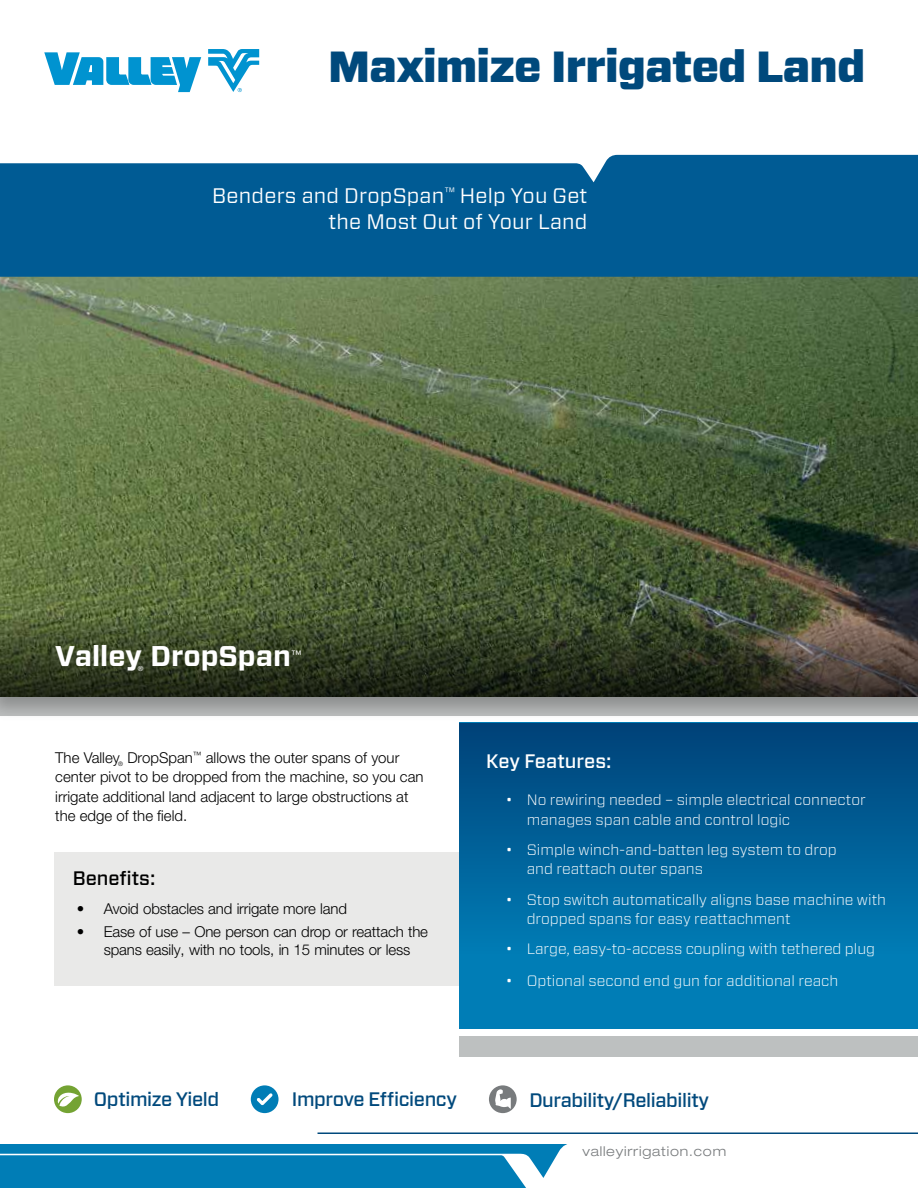
<style>
.page{position:relative;width:918px;height:1188px;background:#fff}
.page>*{position:absolute;margin:0;border:0;box-sizing:border-box;transform-origin:0 0}
.t1{font:900 43.5px "Forza";letter-spacing:-.02em;color:#00497c}
.t2{font:700 28.5px "Forza";color:#fff}
.t3{font:21px/25.2px "Forza";letter-spacing:.01em;color:#fff;text-align:right}
.t4{font:500 19.5px "Forza";letter-spacing:-.02em;color:#00497c}
.t5{font:500 19.5px "Forza";color:#fff}
.t6{font:500 19.5px "Forza";color:#000}
.t7{font:300 15px/19.5px "Forza";color:#fff}
.t8{font:300 15px/19.5px "Helvetica Neue LT Pro";color:#000}
.t9{font:300 expanded 13.5px "Helvetica Neue LT Pro";letter-spacing:.06em;color:#787b7d}
.t10{font:10.5px "Helvetica Neue LT Pro";color:#fff}
.t11{font:7.05px "Helvetica Neue LT Pro";color:#fff}
.t12{font:300 6.15px "Helvetica Neue LT Pro";color:#000}
</style>
<div class="page">
<svg style="left:0;top:1144px;width:567px;height:44px;background:#1688bc"></svg>
<div style="left:0;top:255px;width:918px;height:467px;background:#000;opacity:.26"></div>
<img style="left:0;top:277px;width:918px;height:333px">
<svg style="left:0;top:610px;width:918px;height:87px;background:#373e28"></svg>
<svg style="left:208px;top:49px;width:51px;height:43px"></svg>
<svg style="left:44px;top:52px;width:157px;height:40px"></svg>
<div style="left:0;top:155px;width:918px;height:122px;background:#005b94"></div>
<hr style="left:318px;top:1132px;width:600px;height:2px;background:#00497c">
<div style="left:54px;top:1085px;width:28px;height:28px;background:#74a333;border-radius:50%"></div>
<svg style="left:57px;top:1090px;width:22px;height:19px"></svg>
<div style="left:489px;top:1085px;width:28px;height:28px;background:#787b7d;border-radius:50%"></div>
<svg style="left:495px;top:1089px;width:16px;height:20px"></svg>
<div style="left:251px;top:1085px;width:28px;height:28px;background:#007db6;border-radius:50%"></div>
<svg style="left:257px;top:1093px;width:16px;height:12px"></svg>
<div style="left:54px;top:852px;width:407px;height:133px;background:#e9e9e8"></div>
<div style="left:459px;top:723px;width:459px;height:306px;background:#007db6"></div>
<div style="left:459px;top:723px;width:459px;height:231px;background:linear-gradient(to bottom,#004178,#007cb5)"></div>
<div style="left:459px;top:1036px;width:459px;height:21px;background:#bdc0c0"></div>
<h1 class="t1" style="left:328px;top:38px;width:539px">Maximize Irrigated Land</h1>
<h3 class="t3" style="left:212px;top:183px;width:377px">Benders and DropSpan<sup>™</sup> Help You Get the Most Out of Your Land</h3>
<h2 class="t2" style="left:55px;top:637px;width:237px">Valley DropSpan</h2>
<p class="t10" style="left:291px;top:648px;width:12px">™</p>
<p class="t11" style="left:138px;top:665px;width:7px">®</p>
<p class="t8" style="left:55px;top:748px;width:370px;text-indent:72px">DropSpan<sup>™</sup> allows the outer spans of your center pivot to be dropped from the machine, so you can irrigate additional land adjacent to large obstructions at the edge of the field.</p>
<p class="t8" style="left:55px;top:748px;width:66px">The Valley</p>
<p class="t12" style="left:118px;top:761px;width:6px">®</p>
<h3 class="t6" style="left:73px;top:865px;width:84px">Benefits:</h3>
<p class="t8" style="left:77px;top:899px;width:272px">• Avoid obstacles and irrigate more land</p>
<p class="t8" style="left:104px;top:922px;width:326px;line-height:18px;text-indent:-27px">• Ease of use – One person can drop or reattach the spans easily, with no tools, in 15 minutes or less</p>
<h3 class="t5" style="left:486px;top:748px;width:127px">Key Features:</h3>
<p class="t7" style="left:527px;top:790px;width:341px;text-indent:-21px">• No rewiring needed – simple electrical connector manages span cable and control logic</p>
<p class="t7" style="left:527px;top:839px;width:311px;text-indent:-21px">• Simple winch-and-batten leg system to drop and reattach outer spans</p>
<p class="t7" style="left:527px;top:889px;width:361px;text-indent:-21px">• Stop switch automatically aligns base machine with dropped spans for easy reattachment</p>
<p class="t7" style="left:506px;top:939px;width:371px">• Large, easy-to-access coupling with tethered plug</p>
<p class="t7" style="left:506px;top:971px;width:334px">• Optional second end gun for additional reach</p>
<h3 class="t4" style="left:94px;top:1086px;width:127px">Optimize Yield</h3>
<h3 class="t4" style="left:292px;top:1087px;width:167px">Improve Efficiency</h3>
<h3 class="t4" style="left:529px;top:1087px;width:181px">Durability/Reliability</h3>
<p class="t9" style="left:582px;top:1143px;width:145px">valleyirrigation.com</p>
</div>
